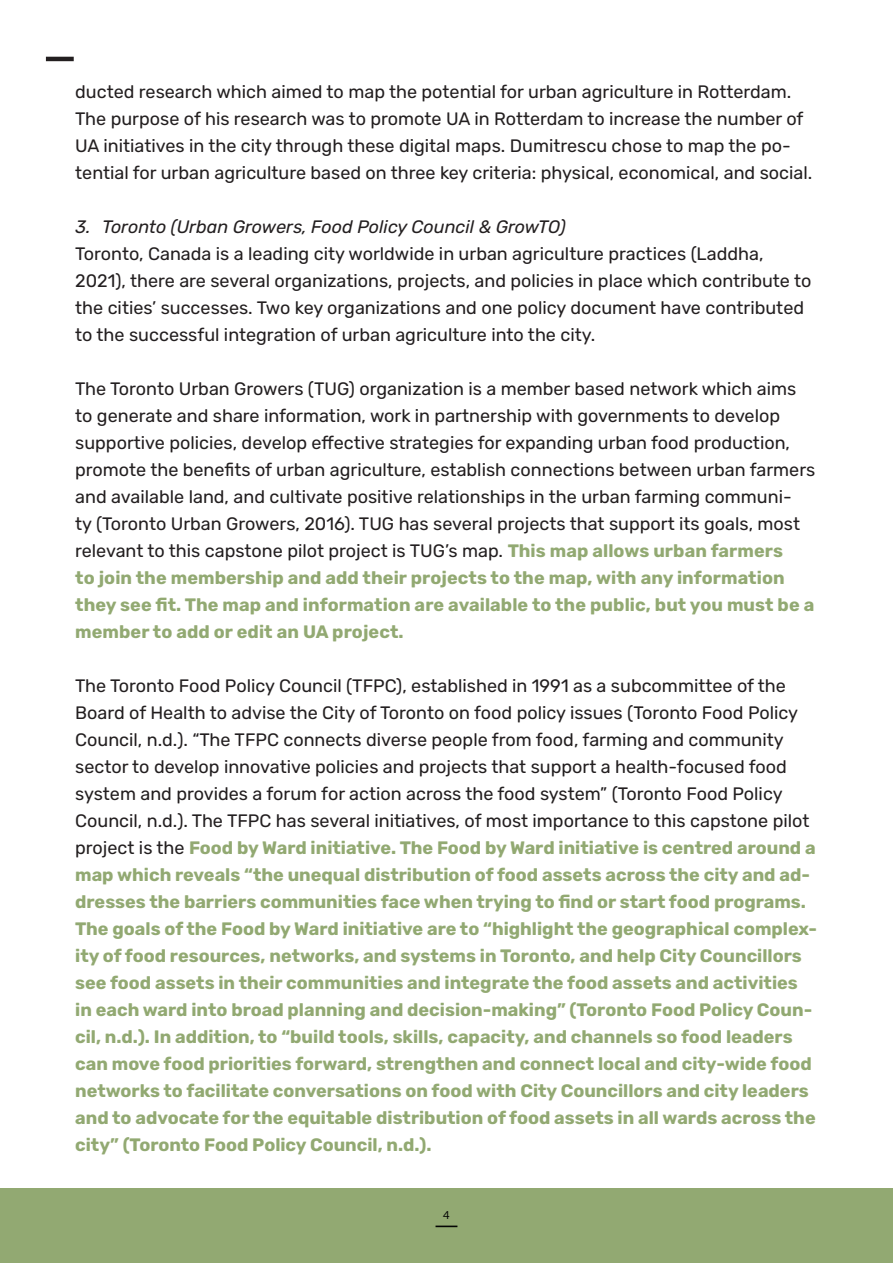
<style>
.page{position:relative;width:893px;height:1263px;background:#fff}
.page>*{position:absolute;margin:0;border:0;box-sizing:border-box;transform-origin:0 0}
.t1{font:700 18px/27px "Rubik";color:#92a972}
.t2{font:18px/27px "Rubik";color:#231f20}
.t3{font:italic 18px "Rubik";color:#231f20}
.t4{font:12px "Source Code Pro";color:#040503}
.s1{font-weight:700;color:#92a972}
.s2{font-weight:400;color:#231f20}
</style>
<div class="page">
<div style="left:0;top:1189px;width:893px;height:74px;background:#92a972"></div>
<hr style="left:46px;top:57px;width:28px;height:4px;background:#231f20">
<hr style="left:435px;top:1225px;width:22px;height:2px;background:#040503">
<p class="t2" style="left:75px;top:79px;width:739px">ducted research which aimed to map the potential for urban agriculture in Rotterdam.<br>The purpose of his research was to promote UA in Rotterdam to increase the number of UA initiatives in the city through these digital maps. Dumitrescu chose to map the po&shy;tential for urban agriculture based on three key criteria: physical, economical, and social.</p>
<p class="t3" style="left:75px;top:217px;width:492px">3. Toronto (Urban Growers, Food Policy Council &amp; GrowTO)</p>
<p class="t2" style="left:75px;top:241px;width:738px">Toronto, Canada is a leading city worldwide in urban agriculture practices (Laddha, 2021), there are several organizations, projects, and policies in place which contribute to the cities’ successes. Two key organizations and one policy document have contributed to the successful integration of urban agriculture into the city.</p>
<p class="t2" style="left:75px;top:376px;width:742px">The Toronto Urban Growers (TUG) organization is a member based network which aims to generate and share information, work in partnership with governments to develop supportive policies, develop effective strategies for expanding urban food production, promote the benefits of urban agriculture, establish connections between urban farmers and available land, and cultivate positive relationships in the urban farming communi-<br>ty (Toronto Urban Growers, 2016). TUG has several projects that support its goals, most relevant to this capstone pilot project is TUG’s map. <span class="s1">This map allows urban farmers<br>to join the membership and add their projects to the map, with any information they see fit. The map and information are available to the public, but you must be a member to add or edit an UA project.</span></p>
<p class="t1" style="left:75px;top:673px;width:743px"><span class="s2">The Toronto Food Policy Council (TFPC), established in 1991 as a subcommittee of the Board of Health to advise the City of Toronto on food policy issues (Toronto Food Policy Council, n.d.). “The TFPC connects diverse people from food, farming and community sector to develop innovative policies and projects that support a health-focused food system and provides a forum for action across the food system” (Toronto Food Policy Council, n.d.). The TFPC has several initiatives, of most importance to this capstone pilot project is the</span> Food by Ward initiative. The Food by Ward initiative is centred around a map which reveals “the unequal distribution of food assets across the city and ad&shy;dresses the barriers communities face when trying to find or start food programs.<br>The goals of the Food by Ward initiative are to “highlight the geographical complex&shy;ity of food resources, networks, and systems in Toronto, and help City Councillors see food assets in their communities and integrate the food assets and activities in each ward into broad planning and decision-making” (Toronto Food Policy Coun&shy;cil, n.d.). In addition, to “build tools, skills, capacity, and channels so food leaders can move food priorities forward, strengthen and connect local and city-wide food networks to facilitate conversations on food with City Councillors and city leaders and to advocate for the equitable distribution of food assets in all wards across the city” (Toronto Food Policy Council, n.d.).</p>
<p class="t4" style="left:443px;top:1206px;width:9px">4</p>
</div>
